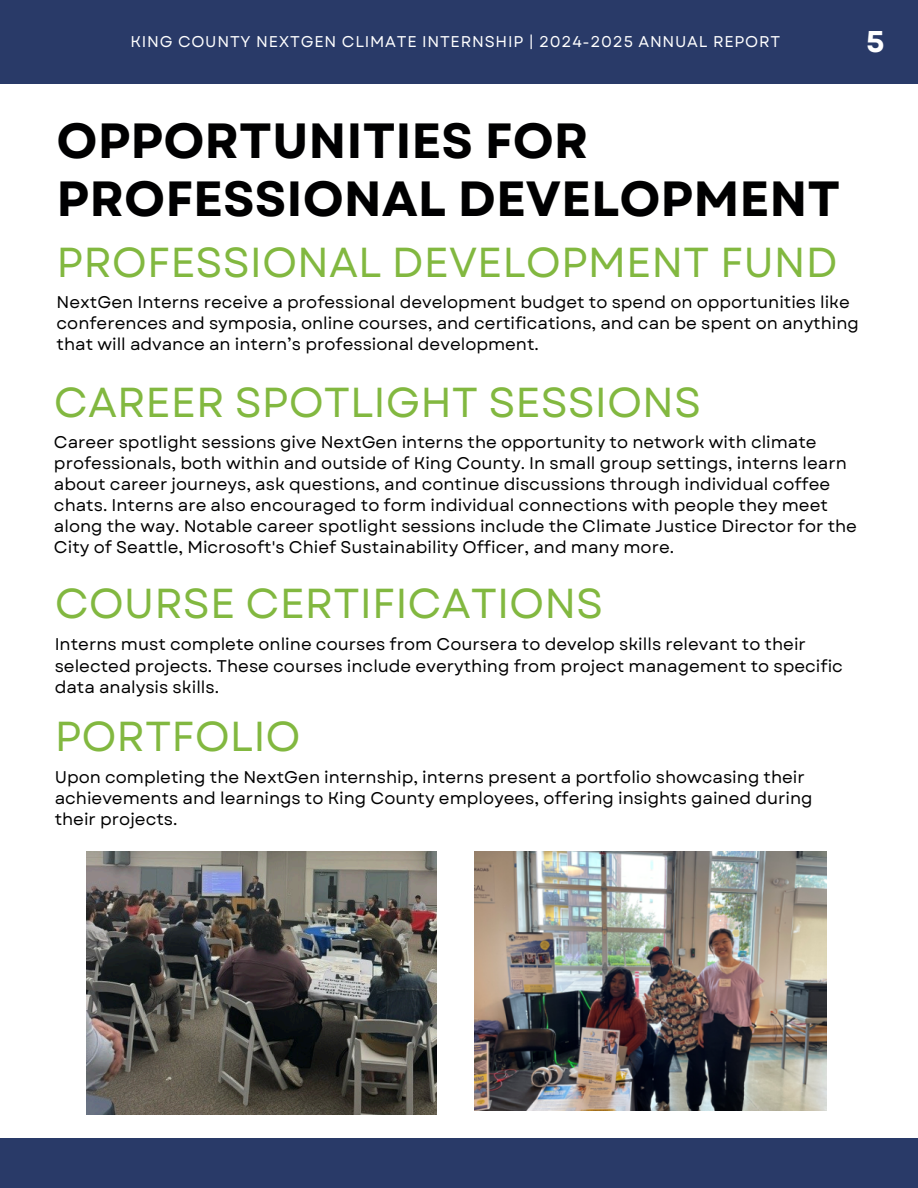
<style>
.page{position:relative;width:918px;height:1188px;background:#fff}
.page>*{position:absolute;margin:0;border:0;box-sizing:border-box;transform-origin:0 0}
.t1{font:700 49.35px/58.2px "Garet";color:#000001}
.t2{font:41.85px "Garet";color:#82b840}
.t3{font:700 30px "Garet";color:#fff}
.t4{font:16.95px/21.1px "Garet";color:#000001}
.t5{font:15.6px "Garet";letter-spacing:.05em;color:#fff}
</style>
<div class="page">
<div style="left:0;top:0;width:918px;height:84px;background:#293a68"></div>
<img style="left:475px;top:852px;width:352px;height:259px">
<div style="left:0;top:1138px;width:918px;height:50px;background:#293a68"></div>
<img style="left:86px;top:852px;width:350px;height:262px">
<h2 class="t5" style="left:130px;top:30px;width:651px">KING COUNTY NEXTGEN CLIMATE INTERNSHIP | 2024-2025 ANNUAL REPORT</h2>
<h3 class="t3" style="left:866px;top:20px;width:20px">5</h3>
<h3 class="t1" style="left:57px;top:111px;width:785px">OPPORTUNITIES FOR<br>PROFESSIONAL DEVELOPMENT</h3>
<h2 class="t2" style="left:57px;top:232px;width:783px">PROFESSIONAL DEVELOPMENT FUND</h2>
<h3 class="t4" style="left:57px;top:291px;width:804px">NextGen Interns receive a professional development budget to spend on opportunities like conferences and symposia, online courses, and certifications, and can be spent on anything that will advance an intern’s professional development.</h3>
<h2 class="t2" style="left:54px;top:373px;width:649px">CAREER SPOTLIGHT SESSIONS</h2>
<h3 class="t4" style="left:54px;top:431px;width:805px">Career spotlight sessions give NextGen interns the opportunity to network with climate professionals, both within and outside of King County. In small group settings, interns learn about career journeys, ask questions, and continue discussions through individual coffee chats. Interns are also encouraged to form individual connections with people they meet along the way. Notable career spotlight sessions include the Climate Justice Director for the City of Seattle, Microsoft's Chief Sustainability Officer, and many more.</h3>
<p class="t2" style="left:55px;top:573px;width:550px">COURSE CERTIFICATIONS</p>
<p class="t4" style="left:55px;top:634px;width:790px">Interns must complete online courses from Coursera to develop skills relevant to their selected projects. These courses include everything from project management to specific data analysis skills.</p>
<h2 class="t2" style="left:55px;top:706px;width:248px">PORTFOLIO</h2>
<h1 class="t4" style="left:55px;top:766px;width:759px">Upon completing the NextGen internship, interns present a portfolio showcasing their achievements and learnings to King County employees, offering insights gained during their projects.</h1>
</div>
